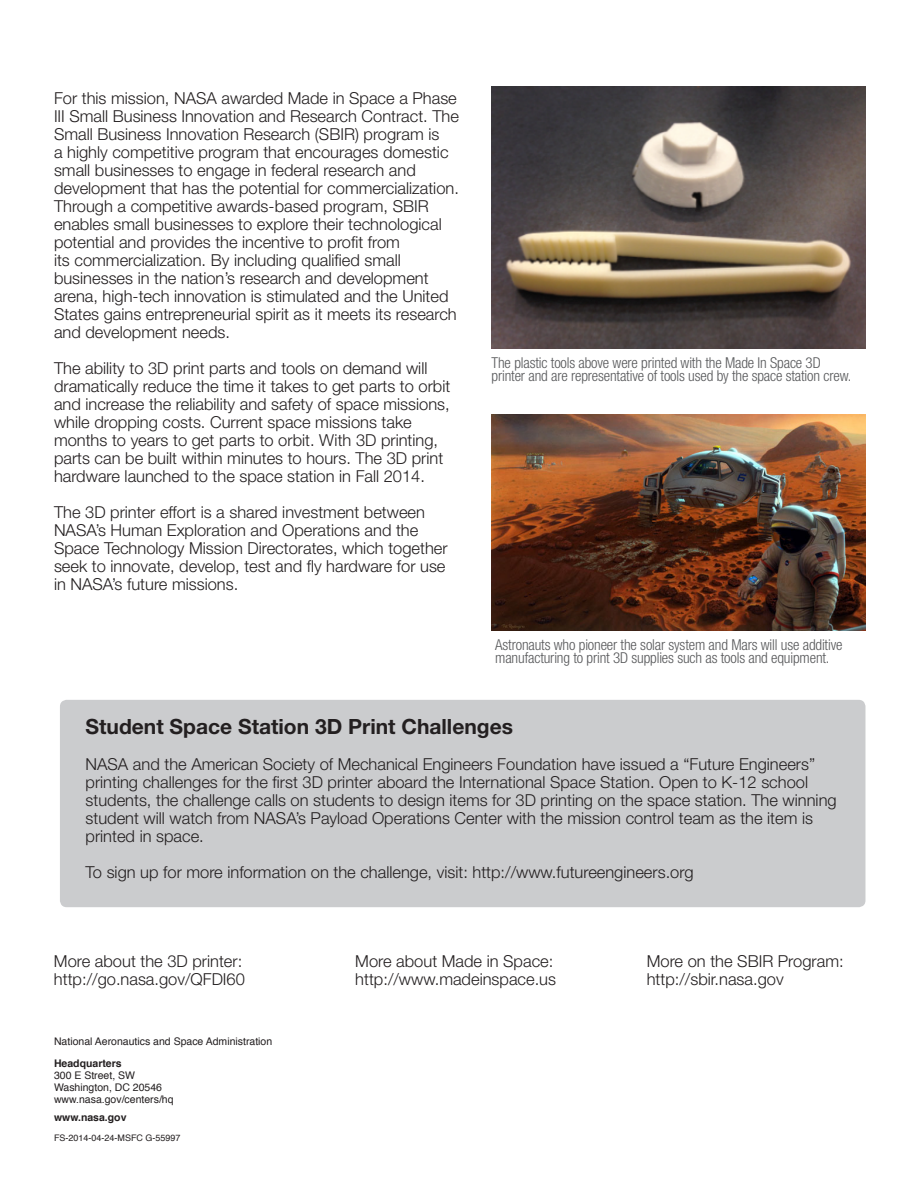
<style>
.page{position:relative;width:918px;height:1188px;background:#fff}
.page>*{position:absolute;margin:0;border:0;box-sizing:border-box;transform-origin:0 0}
.Body{font:700 21px "Helvetica Neue LT Std";color:#231f20}
.Body-2{font:300 16.5px/18px "Helvetica Neue LT Std";color:#231f20}
.t1{font:300 condensed 15px/13.5px "Helvetica Neue LT Std";letter-spacing:-.01em;color:#57585a}
.t2{font:10.5px "Helvetica";color:#231f20}
.t3{font:700 10.5px "Helvetica";color:#231f20}
.t4{font:9px "Helvetica";color:#231f20}
</style>
<div class="page">
<img style="left:492px;top:86px;width:373px;height:263px">
<img style="left:491px;top:414px;width:374px;height:217px">
<div style="left:60px;top:700px;width:805px;height:207px;background:#cbccce;border-radius:7px"></div>
<p class="Body-2" style="left:54px;top:89px;width:407px">For this mission, NASA awarded Made in Space a Phase III Small Business Innovation and Research Contract. The Small Business Innovation Research (SBIR) program is<br>a highly competitive program that encourages domestic small businesses to engage in federal research and development that has the potential for commercialization.<br>Through a competitive awards-based program, SBIR enables small businesses to explore their technological potential and provides the incentive to profit from<br>its commercialization. By including qualified small businesses in the nation’s research and development arena, high-tech innovation is stimulated and the United States gains entrepreneurial spirit as it meets its research and development needs.</p>
<p class="Body-2" style="left:54px;top:359px;width:398px">The ability to 3D print parts and tools on demand will dramatically reduce the time it takes to get parts to orbit and increase the reliability and safety of space missions, while dropping costs. Current space missions take months to years to get parts to orbit. With 3D printing, parts can be built within minutes to hours. The 3D print hardware launched to the space station in Fall 2014.</p>
<p class="Body-2" style="left:54px;top:503px;width:395px">The 3D printer effort is a shared investment between NASA’s Human Exploration and Operations and the Space Technology Mission Directorates, which together seek to innovate, develop, test and fly hardware for use in NASA’s future missions.</p>
<p class="t1" style="left:492px;top:356px;width:361px">The plastic tools above were printed with the Made In Space 3D printer and are representative of tools used by the space station crew.</p>
<p class="t1" style="left:495px;top:637px;width:349px">Astronauts who pioneer the solar system and Mars will use additive manufacturing to print 3D supplies such as tools and equipment.</p>
<p class="Body" style="left:86px;top:714px;width:429px">Student Space Station 3D Print Challenges</p>
<p class="Body-2" style="left:86px;top:755px;width:753px">NASA and the American Society of Mechanical Engineers Foundation have issued a “Future Engineers” printing challenges for the first 3D printer aboard the International Space Station. Open to K-12 school students, the challenge calls on students to design items for 3D printing on the space station. The winning student will watch from NASA’s Payload Operations Center with the mission control team as the item is printed in space.</p>
<p class="Body-2" style="left:86px;top:863px;width:610px">To sign up for more information on the challenge, visit: http://www.futureengineers.org</p>
<p class="Body-2" style="left:54px;top:952px;width:190px">More about the 3D printer:</p>
<p class="Body-2" style="left:54px;top:970px;width:193px">http://go.nasa.gov/QFDI60</p>
<p class="t2" style="left:54px;top:1033px;width:220px">National Aeronautics and Space Administration</p>
<p class="t3" style="left:54px;top:1055px;width:69px">Headquarters</p>
<p class="t2" style="left:54px;top:1068px;width:83px">300 E Street, SW</p>
<p class="t2" style="left:54px;top:1080px;width:110px">Washington, DC 20546</p>
<p class="t2" style="left:54px;top:1092px;width:121px">www.nasa.gov/centers/hq</p>
<p class="t3" style="left:54px;top:1109px;width:74px">www.nasa.gov</p>
<p class="t4" style="left:54px;top:1131px;width:128px">FS-2014-04-24-MSFC G-55997</p>
<p class="Body-2" style="left:355px;top:951px;width:200px">More about Made in Space:</p>
<p class="Body-2" style="left:355px;top:969px;width:202px">http://www.madeinspace.us</p>
<p class="Body-2" style="left:647px;top:951px;width:198px">More on the SBIR Program:</p>
<p class="Body-2" style="left:647px;top:969px;width:138px">http://sbir.nasa.gov</p>
</div>
